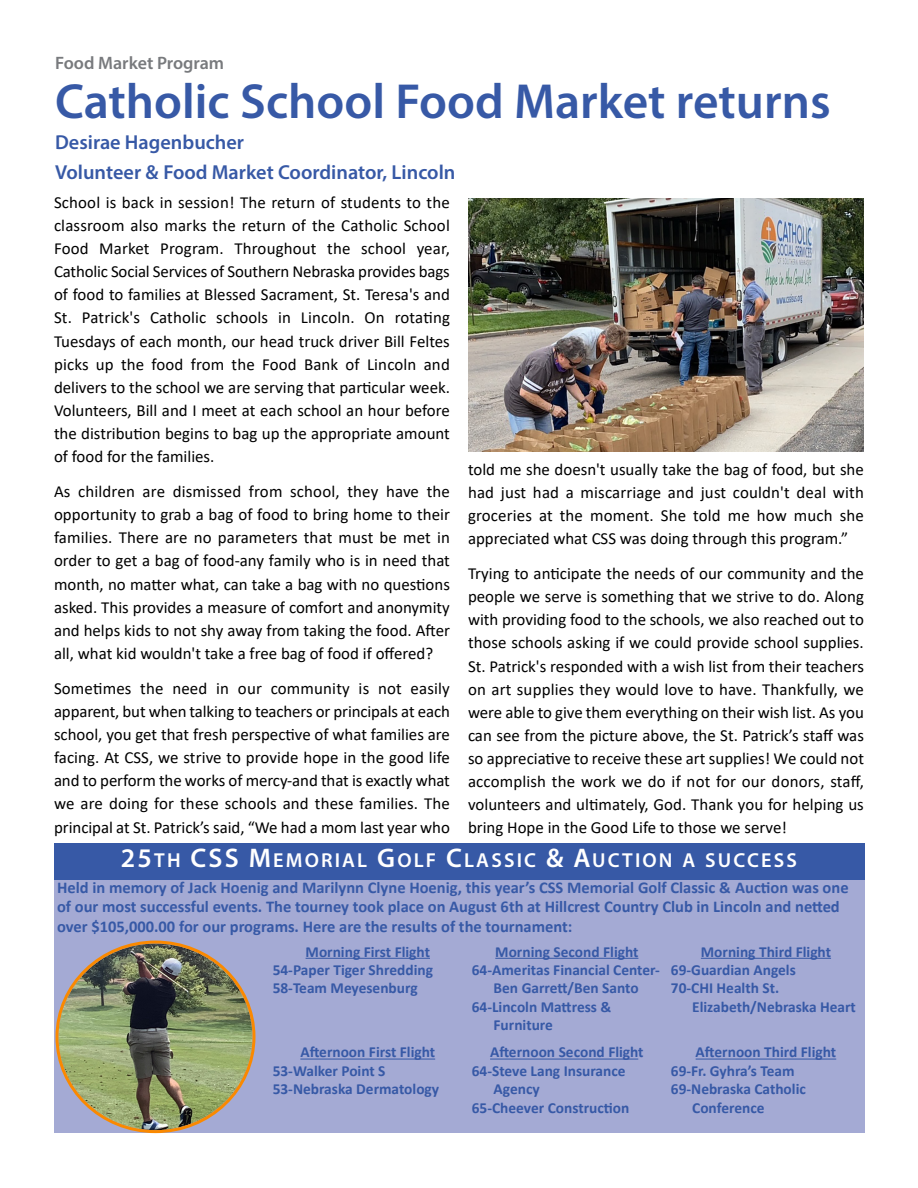
<style>
.page{position:relative;width:918px;height:1188px;background:#fff}
.page>*{position:absolute;margin:0;border:0;box-sizing:border-box;transform-origin:0 0}
.t1{font:600 49.5px "Myriad Pro";color:#3759a6}
.t2{font:600 20.25px "Myriad Pro";color:#3759a6}
.t3{font:600 20.25px "Myriad Pro";letter-spacing:.105em;color:#fff}
.t4{font:600 18px "Myriad Pro";color:#787a7d}
.t5{font:16.8px/23.1px "Calibri";color:#000;text-align:justify}
.t6{font:700 16.5px/19.8px "Calibri";color:#3759a6}
.t7{font:700 15.3px/18.5px "Calibri";color:#3759a6}
.s1{font-size:27px}
</style>
<div class="page">
<div style="left:54px;top:844px;width:810px;height:36px;background:#3759a6"></div>
<div style="left:54px;top:880px;width:810px;height:253px;background:#a4aad4"></div>
<hr style="left:306px;top:958px;width:124px;height:1px;background:#3759a6">
<hr style="left:495px;top:958px;width:143px;height:1px;background:#3759a6">
<hr style="left:701px;top:958px;width:130px;height:1px;background:#3759a6">
<img style="left:468px;top:199px;width:396px;height:253px">
<img style="left:56px;top:941px;width:199px;height:192px">
<hr style="left:300px;top:1059px;width:135px;height:1px;background:#3759a6">
<hr style="left:490px;top:1059px;width:148px;height:1px;background:#3759a6">
<hr style="left:696px;top:1059px;width:140px;height:1px;background:#3759a6">
<p class="t4" style="left:55px;top:56px;width:171px">Food Market Program</p>
<p class="t1" style="left:55px;top:83px;width:777px">Catholic School Food Market returns</p>
<p class="t2" style="left:55px;top:135px;width:191px">Desirae Hagenbucher</p>
<p class="t2" style="left:55px;top:165px;width:402px">Volunteer &amp; Food Market Coordinator, Lincoln</p>
<p class="t5" style="left:54px;top:192px;width:398px">School is back in session! The return of students to the classroom also marks the return of the Catholic School Food Market Program. Throughout the school year, Catholic Social Services of Southern Nebraska provides bags of food to families at Blessed Sacrament, St. Teresa's and St. Patrick's Catholic schools in Lincoln. On rotating Tuesdays of each month, our head truck driver Bill Feltes picks up the food from the Food Bank of Lincoln and delivers to the school we are serving that particular week.<br>Volunteers, Bill and I meet at each school an hour before the distribution begins to bag up the appropriate amount of food for the families.</p>
<p class="t5" style="left:54px;top:481px;width:398px">As children are dismissed from school, they have the opportunity to grab a bag of food to bring home to their families. There are no parameters that must be met in order to get a bag of food-any family who is in need that month, no matter what, can take a bag with no questions asked. This provides a measure of comfort and anonymity and helps kids to not shy away from taking the food. After all, what kid wouldn't take a free bag of food if offered?</p>
<p class="t5" style="left:54px;top:678px;width:398px">Sometimes the need in our community is not easily apparent, but when talking to teachers or principals at each school, you get that fresh perspective of what families are facing. At CSS, we strive to provide hope in the good life and to perform the works of mercy-and that is exactly what we are doing for these schools and these families. The principal at St. Patrick’s said, “We had a mom last year who</p>
<p class="t5" style="left:468px;top:459px;width:397px">told me she doesn't usually take the bag of food, but she had just had a miscarriage and just couldn't deal with groceries at the moment. She told me how much she appreciated what CSS was doing through this program.”</p>
<p class="t5" style="left:468px;top:563px;width:398px">Trying to anticipate the needs of our community and the people we serve is something that we strive to do. Along with providing food to the schools, we also reached out to those schools asking if we could provide school supplies.<br>St. Patrick's responded with a wish list from their teachers on art supplies they would love to have. Thankfully, we were able to give them everything on their wish list. As you can see from the picture above, the St. Patrick’s staff was so appreciative to receive these art supplies! We could not accomplish the work we do if not for our donors, staff, volunteers and ultimately, God. Thank you for helping us bring Hope in the Good Life to those we serve!</p>
<p class="t3" style="left:121px;top:853px;width:678px"><span class="s1">25</span>TH <span class="s1">CSS M</span>EMORIAL <span class="s1">G</span>OLF <span class="s1">C</span>LASSIC <span class="s1">&amp; A</span>UCTION A SUCCESS</p>
<p class="t6" style="left:57px;top:879px;width:793px">Held in memory of Jack Hoenig and Marilynn Clyne Hoenig, this year’s CSS Memorial Golf Classic &amp; Auction was one of our most successful events. The tourney took place on August 6th at Hillcrest Country Club in Lincoln and netted over $105,000.00 for our programs. Here are the results of the tournament:</p>
<p class="t7" style="left:306px;top:944px;width:126px">Morning First Flight</p>
<p class="t7" style="left:273px;top:962px;width:162px">54-Paper Tiger Shredding</p>
<p class="t7" style="left:273px;top:980px;width:146px">58-Team Meyesenburg</p>
<p class="t7" style="left:495px;top:944px;width:145px">Morning Second Flight</p>
<p class="t7" style="left:472px;top:962px;width:190px;text-align:center">64-Ameritas Financial Center-<br>Ben Garrett/Ben Santo</p>
<p class="t7" style="left:494px;top:999px;width:119px;text-indent:-22px">64-Lincoln Mattress &amp;<br>Furniture</p>
<p class="t7" style="left:701px;top:944px;width:132px">Morning Third Flight</p>
<p class="t7" style="left:671px;top:962px;width:126px">69-Guardian Angels</p>
<p class="t7" style="left:692px;top:980px;width:165px;text-indent:-21px">70-CHI Health St.<br>Elizabeth/Nebraska Heart</p>
<p class="t7" style="left:300px;top:1044px;width:136px">Afternoon First Flight</p>
<p class="t7" style="left:273px;top:1063px;width:114px">53-Walker Point S</p>
<p class="t7" style="left:273px;top:1081px;width:168px">53-Nebraska Dermatology</p>
<p class="t7" style="left:490px;top:1044px;width:155px">Afternoon Second Flight</p>
<p class="t7" style="left:494px;top:1063px;width:133px;text-indent:-22px">64-Steve Lang Insurance<br>Agency</p>
<p class="t7" style="left:472px;top:1100px;width:159px">65-Cheever Construction</p>
<p class="t7" style="left:696px;top:1044px;width:142px">Afternoon Third Flight</p>
<p class="t7" style="left:671px;top:1063px;width:125px">69-Fr. Gyhra’s Team</p>
<p class="t7" style="left:692px;top:1081px;width:115px;text-indent:-21px">69-Nebraska Catholic<br>Conference</p>
</div>
